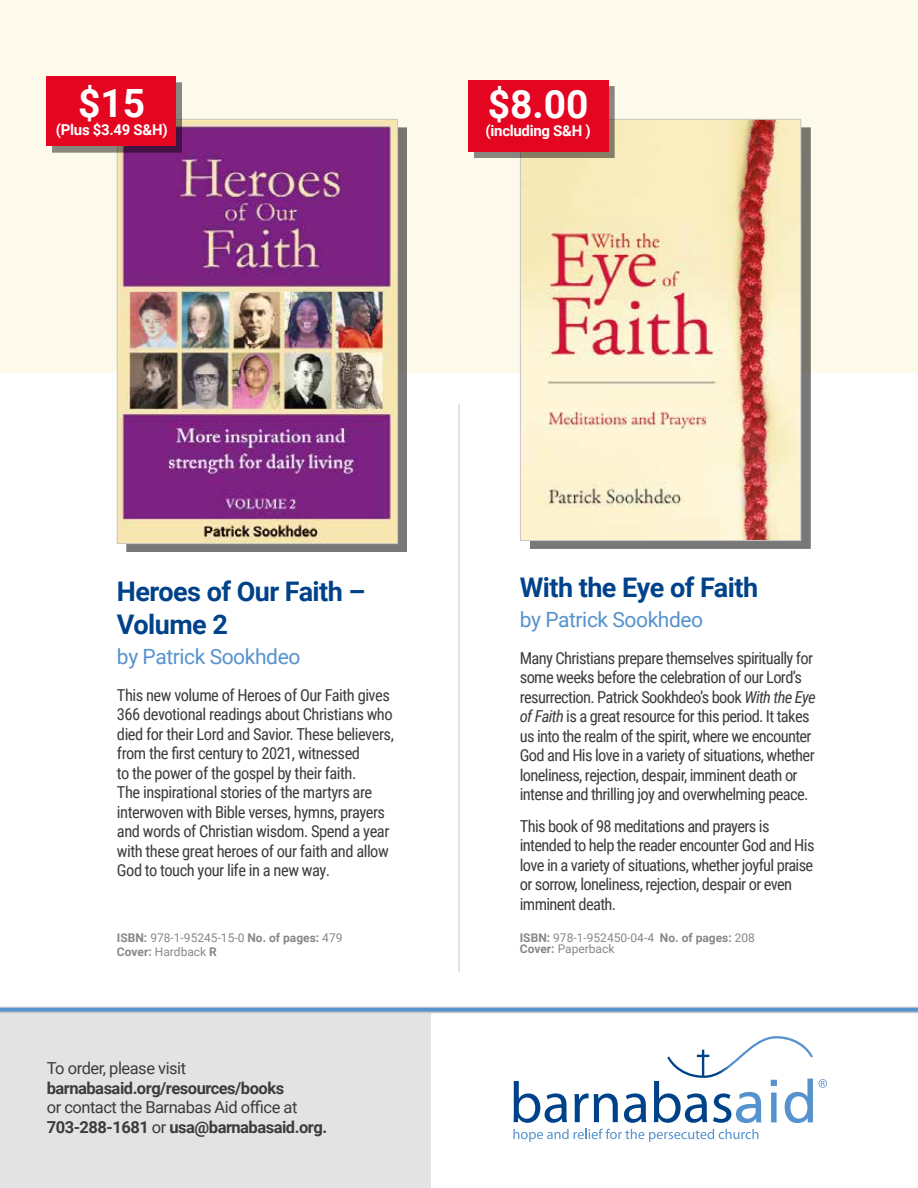
<style>
.page{position:relative;width:918px;height:1188px;background:#fff}
.page>*{position:absolute;margin:0;border:0;box-sizing:border-box;transform-origin:0 0}
.t1{font:700 39px "Roboto";color:#fff}
.t2{font:700 27px/33px "Roboto";letter-spacing:-.02em;color:#004289}
.t3{font:21px "Roboto";letter-spacing:-.02em;color:#5692ce}
.t4{font:16.5px/19.5px "Roboto Condensed";letter-spacing:-.04em;color:#3c3c3b}
.t5{font:16.5px/19.5px "Roboto";letter-spacing:-.03em;color:#3c3c3b}
.t6{font:700 16.5px "Roboto";letter-spacing:-.03em;color:#3c3c3b}
.t7{font:700 15px "Roboto";letter-spacing:-.02em;color:#fff}
.t8{font:12px/11.4px "Roboto";color:#878787}
.s1{font-weight:700}
.s2{font-style:italic}
</style>
<div class="page">
<svg style="left:514px;top:1081px;width:53px;height:42px"></svg>
<svg style="left:574px;top:1093px;width:44px;height:29px"></svg>
<svg style="left:624px;top:1093px;width:22px;height:30px"></svg>
<svg style="left:654px;top:1036px;width:159px;height:87px"></svg>
<svg style="left:513px;top:1129px;width:245px;height:13px"></svg>
<svg style="left:819px;top:1079px;width:8px;height:9px"></svg>
<div style="left:0;top:1008px;width:430px;height:180px;background:#e3e3e3"></div>
<svg style="left:0;top:1007px;width:918px;height:5px;background:#719ecc"></svg>
<hr style="left:0;top:1012px;width:918px;height:1px;background:#c6c6c6">
<div style="left:0;top:0;width:918px;height:373px;background:#fefaeb"></div>
<div style="left:126px;top:127px;width:281px;height:425px;background:#787878"></div>
<img style="left:119px;top:121px;width:277px;height:421px">
<div style="left:117px;top:119px;width:281px;height:425px;border:1px solid #c6c6c6"></div>
<div style="left:53px;top:82px;width:129px;height:70px;background:#000;opacity:.47"></div>
<div style="left:47px;top:76px;width:129px;height:70px;background:#e40521"></div>
<hr style="left:459px;top:404px;width:1px;height:568px;background:#c6c6c6">
<div style="left:530px;top:127px;width:281px;height:422px;background:#000;opacity:.53"></div>
<img style="left:522px;top:121px;width:277px;height:418px">
<div style="left:520px;top:119px;width:281px;height:422px;border:1px solid #c6c6c6"></div>
<div style="left:474px;top:86px;width:140px;height:72px;background:#000;opacity:.47"></div>
<div style="left:468px;top:80px;width:140px;height:72px;background:#e40521"></div>
<h1 class="t1" style="left:78px;top:76px;width:69px">$15</h1>
<p class="t7" style="left:56px;top:119px;width:113px">(Plus $3.49 S&amp;H)</p>
<h1 class="t1" style="left:488px;top:76px;width:102px">$8.00</h1>
<p class="t7" style="left:486px;top:120px;width:107px">(including S&amp;H )</p>
<h2 class="t2" style="left:117px;top:574px;width:250px">Heroes of Our Faith –<br>Volume 2</h2>
<p class="t3" style="left:117px;top:642px;width:185px">by Patrick Sookhdeo</p>
<p class="t4" style="left:117px;top:684px;width:278px">This new volume of Heroes of Our Faith gives 366 devotional readings about Christians who died for their Lord and Savior. These believers, from the first century to 2021, witnessed<br>to the power of the gospel by their faith.<br>The inspirational stories of the martyrs are interwoven with Bible verses, hymns, prayers and words of Christian wisdom. Spend a year with these great heroes of our faith and allow God to touch your life in a new way.</p>
<p class="t8" style="left:117px;top:930px;width:227px;line-height:14.4px"><span class="s1">ISBN:</span> 978-1-95245-15-0 <span class="s1">No. of pages:</span> 479<br><span class="s1">Cover:</span> Hardback <span class="s1">R</span></p>
<p class="t5" style="left:47px;top:1058px;width:141px">To order, please visit</p>
<p class="t6" style="left:47px;top:1076px;width:239px">barnabasaid.org/resources/books</p>
<p class="t5" style="left:47px;top:1097px;width:282px">or contact the Barnabas Aid office at<br><span class="s1">703-288-1681</span> or <span class="s1">usa@barnabasaid.org.</span></p>
<h2 class="t2" style="left:520px;top:570px;width:240px">With the Eye of Faith</h2>
<p class="t3" style="left:520px;top:605px;width:185px">by Patrick Sookhdeo</p>
<p class="t4" style="left:520px;top:648px;width:298px">Many Christians prepare themselves spiritually for some weeks before the celebration of our Lord’s resurrection. Patrick Sookhdeo’s book <span class="s2">With the Eye of Faith</span> is a great resource for this period. It takes us into the realm of the spirit, where we encounter God and His love in a variety of situations, whether loneliness, rejection, despair, imminent death or intense and thrilling joy and overwhelming peace.</p>
<p class="t4" style="left:520px;top:816px;width:296px">This book of 98 meditations and prayers is intended to help the reader encounter God and His love in a variety of situations, whether joyful praise or sorrow, loneliness, rejection, despair or even imminent death.</p>
<p class="t8" style="left:520px;top:931px;width:237px"><span class="s1">ISBN:</span> 978-1-952450-04-4 <span class="s1">No. of pages:</span> 208<br><span class="s1">Cover:</span> Paperback</p>
</div>
